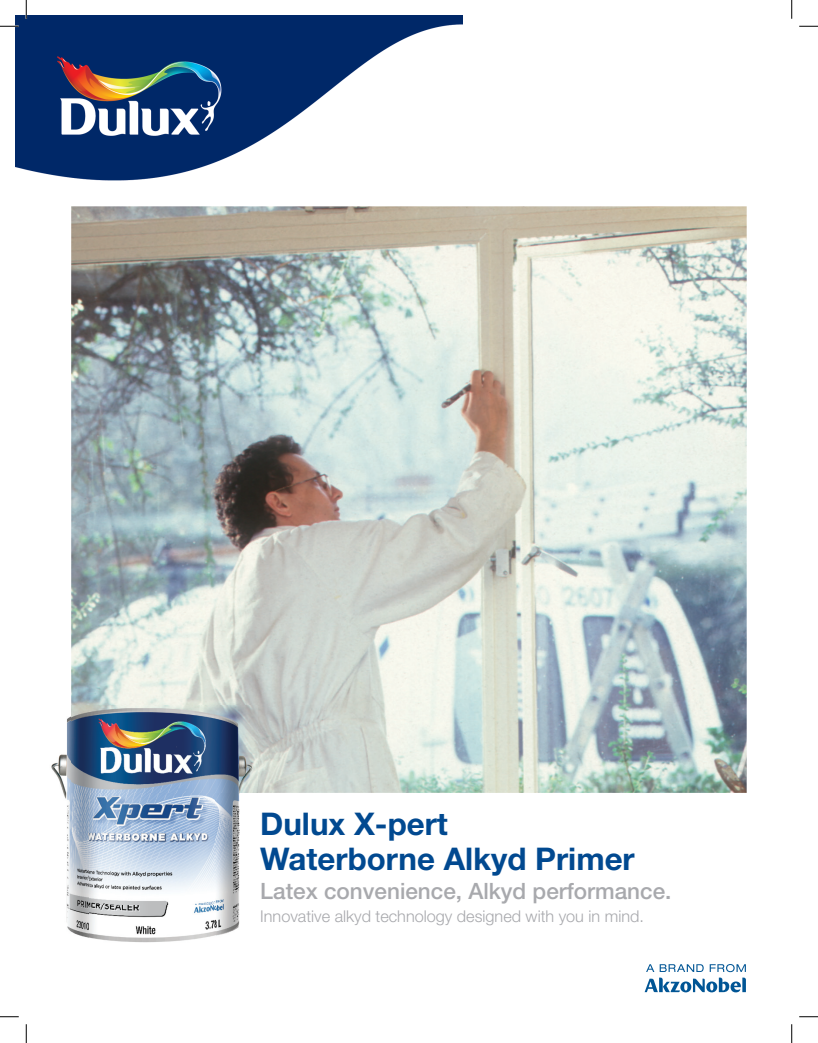
<style>
.page{position:relative;width:818px;height:1043px;background:#fff}
.page>*{position:absolute;margin:0;border:0;box-sizing:border-box;transform-origin:0 0}
.t1{font:700 31.25px/35px "Helvetica Neue LT Std";color:#014990}
.t2{font:500 22.5px "Helvetica Neue LT Std";color:#a8a9ad}
.t3{font:300 16.25px "Helvetica Neue LT Std";color:#a8a9ad}
</style>
<div class="page">
<svg style="left:644px;top:964px;width:101px;height:28px"></svg>
<img style="left:71px;top:206px;width:675px;height:586px">
<img style="left:51px;top:716px;width:38px;height:222px">
<img style="left:89px;top:792px;width:169px;height:151px">
<img style="left:71px;top:705px;width:187px;height:87px">
<img style="left:15px;top:15px;width:448px;height:165px">
<svg style="left:0;top:25px;width:19px;height:2px"></svg>
<svg style="left:799px;top:25px;width:19px;height:2px"></svg>
<svg style="left:0;top:1016px;width:19px;height:1px"></svg>
<svg style="left:799px;top:1016px;width:19px;height:1px"></svg>
<svg style="left:25px;top:0;width:2px;height:19px"></svg>
<svg style="left:25px;top:1024px;width:2px;height:18px"></svg>
<svg style="left:791px;top:0;width:1px;height:19px"></svg>
<svg style="left:791px;top:1024px;width:1px;height:18px"></svg>
<h1 class="t1" style="left:260px;top:805px;width:376px">Dulux X-pert<br>Waterborne Alkyd Primer</h1>
<p class="t3" style="left:260px;top:906px;width:385px">Innovative alkyd technology designed with you in mind.</p>
<h2 class="t2" style="left:260px;top:877px;width:413px">Latex convenience, Alkyd performance.</h2>
</div>
